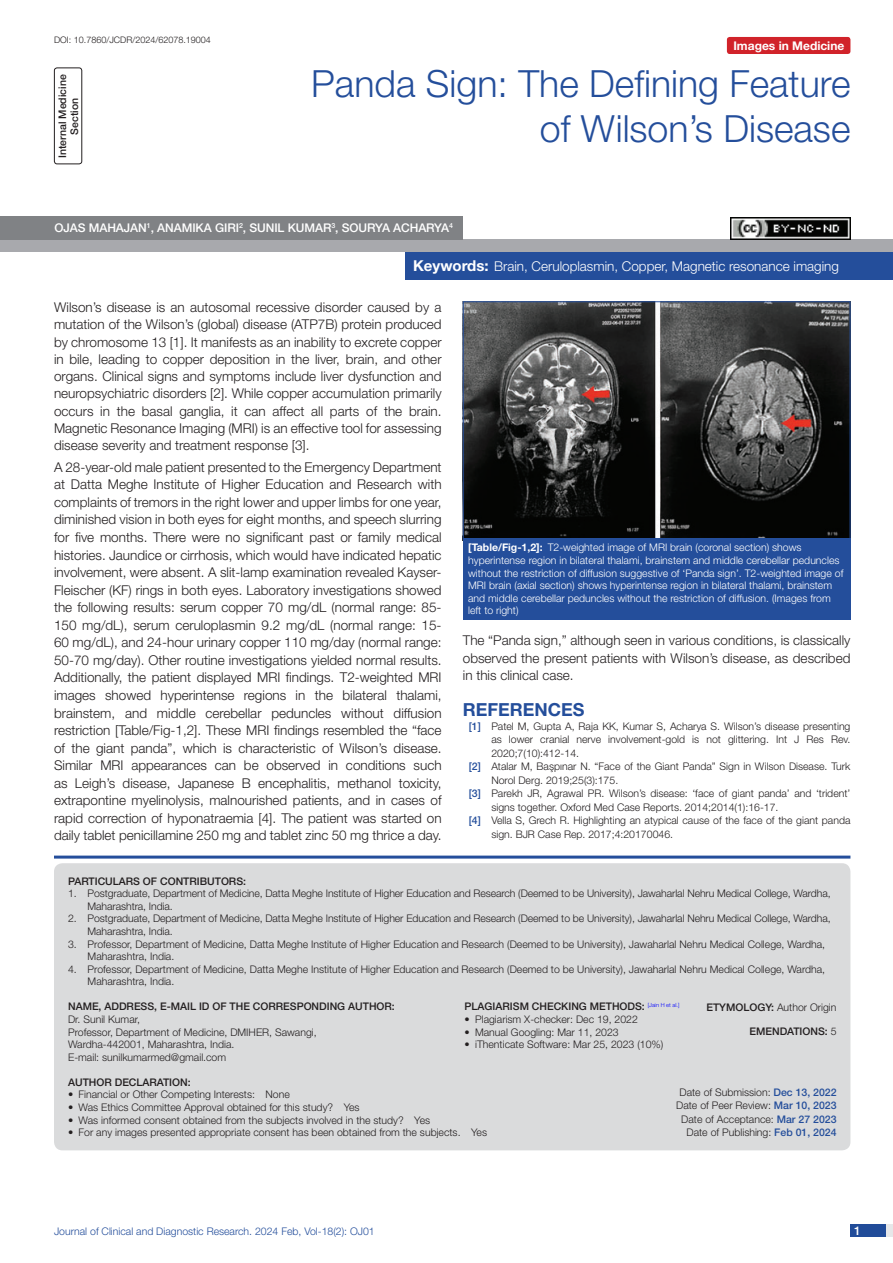
<style>
.page{position:relative;width:893px;height:1263px;background:#fff}
.page>*{position:absolute;margin:0;border:0;box-sizing:border-box;transform-origin:0 0}
.t1{font:300 37.5px/45px "Helvetica Neue";color:#244e9b;text-align:right}
.Heading{font:700 18px "Helvetica Neue";color:#244e9b}
.Body_text{font:300 13.5px/17.5px "Helvetica Neue";color:#231f20;text-align:justify}
.Key_words{font:300 13.5px "Helvetica Neue";color:#fff}
.Author{font:500 12px "Helvetica Neue";letter-spacing:-.005em;color:#fff}
.t2{font:700 12px "Helvetica Neue";color:#fff}
.Partic_Contri_Txt{font:300 10.5px/12.6px "Helvetica Neue";color:#231f20}
.TABLE_FIG{font:300 10.5px/12.6px "Helvetica Neue";color:#fff}
.Partic_Contri_Head{font:500 10.5px "Helvetica Neue";color:#231f20}
.tb_txt{font:300 10.5px "Helvetica Neue";color:#231f20}
.t3{font:300 10.5px "Helvetica Neue";color:#244e9b}
.section{font:500 10.5px/12px "Helvetica Neue";color:#231f20;text-align:center}
.Partic_Contri_Head-2{font:300 10.5px "Helvetica Neue";color:#231f20}
.DOI{font:300 9px "Helvetica Neue";color:#231f20}
.s1{font-weight:700;font-size:15px}
.s2{font-weight:700}
.s3{font-weight:500;color:#244e9b}
.s4{font-weight:500}
.s5{font-weight:300}
</style>
<div class="page">
<div style="left:850px;top:1224px;width:43px;height:13px;background:#e6e7e9"></div>
<div style="left:850px;top:1224px;width:35px;height:13px;background:#214c99"></div>
<div style="left:727px;top:37px;width:123px;height:17px;background:#d1232a;border-radius:3px"></div>
<div style="left:54px;top:68px;width:28px;height:96px;border:1px solid #231f20;border-radius:3px"></div>
<div style="left:0;top:240px;width:893px;height:12px;background:#a8a9ad"></div>
<div style="left:0;top:216px;width:463px;height:24px;background:#808285"></div>
<div style="left:405px;top:252px;width:488px;height:28px;background:#244e9b"></div>
<img style="left:465px;top:303px;width:383px;height:235px">
<div style="left:463px;top:538px;width:387px;height:82px;background:#244e9b"></div>
<img style="left:730px;top:217px;width:120px;height:23px">
<hr style="left:54px;top:855px;width:796px;height:3px;background:#244e9b">
<div style="left:54px;top:863px;width:796px;height:287px;background:#dadbdc;border-radius:9px"></div>
<p class="DOI" style="left:54px;top:35px;width:158px">DOI: 10.7860/JCDR/2024/62078.19004</p>
<p class="t2" style="left:733px;top:38px;width:113px">Images in Medicine</p>
<p class="section" style="left:56px;top:158px;width:85px;rotate:-90deg">INTERNAL MEDICINE<br>SECTION</p>
<p class="t1" style="left:311px;top:60px;width:541px">Panda Sign: The Defining Feature of Wilson’s Disease</p>
<p class="Author" style="left:54px;top:220px;width:400px">OJAS MAHAJAN<sup>1</sup>, ANAMI KA GIRI <sup>2</sup>, SUNIL KUMAR<sup>3</sup>, SO URYA ACHARYA<sup>4</sup></p>
<p class="Key_words" style="left:413px;top:258px;width:427px"><span class="s1">Keywords:</span> Brain, Ceruloplasmin, Copper, Magnetic resonance imaging</p>
<p class="Body_text" style="left:54px;top:298px;width:389px">Wilson’s disease is an autosomal recessive disorder caused by a mutation of the Wilson’s (global) disease (ATP7B) protein produced by chromosome 13 [1]. It manifests as an inability to excrete copper in bile, leading to copper deposition in the liver, brain, and other organs. Clinical signs and symptoms include liver dysfunction and neuropsychiatric disorders [2]. While copper accumulation primarily occurs in the basal ganglia, it can affect all parts of the brain.<br>Magnetic Resonance Imaging (MRI) is an effective tool for assessing disease severity and treatment response [3].</p>
<p class="Body_text" style="left:54px;top:458px;width:389px">A 28-year-old male patient presented to the Emergency Department at Datta Meghe Institute of Higher Education and Research with complaints of tremors in the right lower and upper limbs for one year, diminished vision in both eyes for eight months, and speech slurring for five months. There were no significant past or family medical histories. Jaundice or cirrhosis, which would have indicated hepatic involvement, were absent. A slit-lamp examination revealed Kayser-Fleischer (KF) rings in both eyes. Laboratory investigations showed the following results: serum copper 70 mg/dL (normal range: 85- 150 mg/dL), serum ceruloplasmin 9.2 mg/dL (normal range: 15- 60 mg/dL), and 24-hour urinary copper 110 mg/day (normal range:<br>50-70 mg/day). Other routine investigations yielded normal results.<br>Additionally, the patient displayed MRI findings. T2-weighted MRI images showed hyperintense regions in the bilateral thalami, brainstem, and middle cerebellar peduncles without diffusion restriction [Table/Fig-1,2]. These MRI findings resembled the “face of the giant panda”, which is characteristic of Wilson’s disease.<br>Similar MRI appearances can be observed in conditions such as Leigh’s disease, Japanese B encephalitis, methanol toxicity, extrapontine myelinolysis, malnourished patients, and in cases of rapid correction of hyponatraemia [4]. The patient was started on daily tablet penicillamine 250 mg and tablet zinc 50 mg thrice a day.</p>
<p class="TABLE_FIG" style="left:468px;top:541px;width:377px"><span class="s2">[Table/Fig-1,2]:</span> T2-weighted image of MRI brain (coronal section) shows hyperintense region in bilateral thalami, brainstem and middle cerebellar peduncles without the restriction of diffusion suggestive of ‘Panda sign’. T2-weighted image of MRI brain (axial section) shows hyperintense region in bilateral thalami, brainstem and middle cerebellar peduncles without the restriction of diffusion. (Images from left to right)</p>
<p class="Body_text" style="left:463px;top:631px;width:389px">The “Panda sign,” although seen in various conditions, is classically observed the present patients with Wilson’s disease, as described in this clinical case.</p>
<p class="Heading" style="left:463px;top:699px;width:123px">REFERENCES</p>
<p class="Partic_Contri_Txt" style="left:469px;top:719px;width:383px"><span class="s3">[1]</span> Patel M, Gupta A, Raja KK, Kumar S, Acharya S. Wilson’s disease presenting</p>
<p class="Partic_Contri_Txt" style="left:491px;top:733px;width:361px">as lower cranial nerve involvement-gold is not glittering. Int J Res Rev.</p>
<p class="Partic_Contri_Txt" style="left:491px;top:746px;width:89px">2020;7(10):412-14.</p>
<p class="Partic_Contri_Txt" style="left:469px;top:760px;width:383px"><span class="s3">[2]</span> Atalar M, Bas¸ pınar N. “Face of the Giant Panda” Sign in Wilson Disease. Turk</p>
<p class="Partic_Contri_Txt" style="left:491px;top:773px;width:128px">Norol Derg. 2019;25(3):175.</p>
<p class="Partic_Contri_Txt" style="left:469px;top:787px;width:383px"><span class="s3">[3]</span> Parekh JR, Agrawal PR. Wilson’s disease: ‘face of giant panda’ and ‘trident’</p>
<p class="Partic_Contri_Txt" style="left:491px;top:800px;width:289px">signs together. Oxford Med Case Reports. 2014;2014(1):16-17.</p>
<p class="Partic_Contri_Txt" style="left:469px;top:814px;width:383px"><span class="s3">[4]</span> Vella S, Grech R. Highlighting an atypical cause of the face of the giant panda</p>
<p class="Partic_Contri_Txt" style="left:491px;top:827px;width:183px">sign. BJR Case Rep. 2017;4:20170046.</p>
<p class="Partic_Contri_Head" style="left:68px;top:874px;width:38px">PARTICULAR</p>
<p class="Partic_Contri_Head" style="left:133px;top:874px;width:114px">S OF CONTRIBUTORS:</p>
<p class="Partic_Contri_Txt" style="left:88px;top:887px;width:744px;text-indent:-20px">1. Postgraduate, Department of Medicine, Datta Meghe Institute of Higher Education and Research (Deemed to be University), Jawaharlal Nehru Medical College, Wardha,<br>Maharashtra, India.</p>
<p class="Partic_Contri_Txt" style="left:88px;top:912px;width:744px;text-indent:-20px">2. Postgraduate, Department of Medicine, Datta Meghe Institute of Higher Education and Research (Deemed to be University), Jawaharlal Nehru Medical College, Wardha,<br>Maharashtra, India.</p>
<p class="Partic_Contri_Txt" style="left:88px;top:937px;width:739px;text-indent:-20px">3. Professor, Department of Medicine, Datta Meghe Institute of Higher Education and Research (Deemed to be University), Jawaharlal Nehru Medical College, Wardha,<br>Maharashtra, India.</p>
<p class="Partic_Contri_Txt" style="left:88px;top:962px;width:739px;text-indent:-20px">4. Professor, Department of Medicine, Datta Meghe Institute of Higher Education and Research (Deemed to be University), Jawaharlal Nehru Medical College, Wardha,<br>Maharashtra, India.</p>
<p class="Partic_Contri_Head" style="left:465px;top:1000px;width:216px">PLAGIARISM CH ECKING METHODS: <sup>[Jain</sup> <sup>H</sup> <sup>et</sup> <sup>al.]</sup></p>
<p class="tb_txt" style="left:465px;top:1013px;width:175px">• Plagiarism X-checker: Dec 19, 2022</p>
<p class="tb_txt" style="left:465px;top:1025px;width:156px">• Manual Googling: Mar 11, 2023</p>
<p class="tb_txt" style="left:465px;top:1038px;width:200px">• iThenticate Software: Mar 25, 2023 (10%)</p>
<p class="Partic_Contri_Head" style="left:68px;top:1000px;width:328px">NAME, ADDRESS, E-MAIL ID OF THE CORRESPONDING AUTHOR:</p>
<p class="Partic_Contri_Head-2" style="left:706px;top:1001px;width:132px"><span class="s4">ETYMO LOGY:</span> Author Origin</p>
<p class="Partic_Contri_Txt" style="left:68px;top:1013px;width:73px">Dr. Sunil Kumar,</p>
<p class="Partic_Contri_Txt" style="left:68px;top:1025px;width:250px">Professor, Department of Medicine, DMIHER, Sawangi,<br>Wardha-442001, Maharashtra, India.</p>
<p class="Partic_Contri_Txt" style="left:68px;top:1050px;width:160px">E-mail: sunilkumarmed@gmail.com</p>
<p class="Partic_Contri_Txt" style="left:680px;top:1085px;width:158px">Date of Submission: <span class="s3">DEC 13, 2022</span></p>
<p class="Partic_Contri_Txt" style="left:676px;top:1099px;width:162px">Date of Peer Review: <span class="s3">MAR 10, 2023</span></p>
<p class="Partic_Contri_Txt" style="left:681px;top:1112px;width:157px">Date of Acceptance: <span class="s3">MAR 27 2023</span></p>
<p class="Partic_Contri_Txt" style="left:687px;top:1126px;width:151px">Date of Publishing: <span class="s3">FEB 01, 2024</span></p>
<p class="Partic_Contri_Head" style="left:750px;top:1025px;width:88px">EMENDATIONS: <span class="s5">5</span></p>
<p class="Partic_Contri_Head" style="left:68px;top:1076px;width:124px">AUTHO R DECLARATIO N:</p>
<p class="Partic_Contri_Txt" style="left:68px;top:1088px;width:223px">• Financial or Other Competing Interests: None</p>
<p class="Partic_Contri_Txt" style="left:68px;top:1101px;width:293px">• Was Ethics Committee Approval obtained for this study? Yes</p>
<p class="Partic_Contri_Txt" style="left:68px;top:1113px;width:364px">• Was informed consent obtained from the subjects involved in the study? Yes</p>
<p class="Partic_Contri_Txt" style="left:68px;top:1126px;width:420px">• For any images presented appropriate consent has been obtained from the subjects. Yes</p>
<p class="t3" style="left:54px;top:1225px;width:322px">Journal of Clinical and Diagnostic Research. 2024 Feb, Vol-18(2): OJ01</p>
<p class="Author" style="left:854px;top:1223px;width:8px">1</p>
</div>
